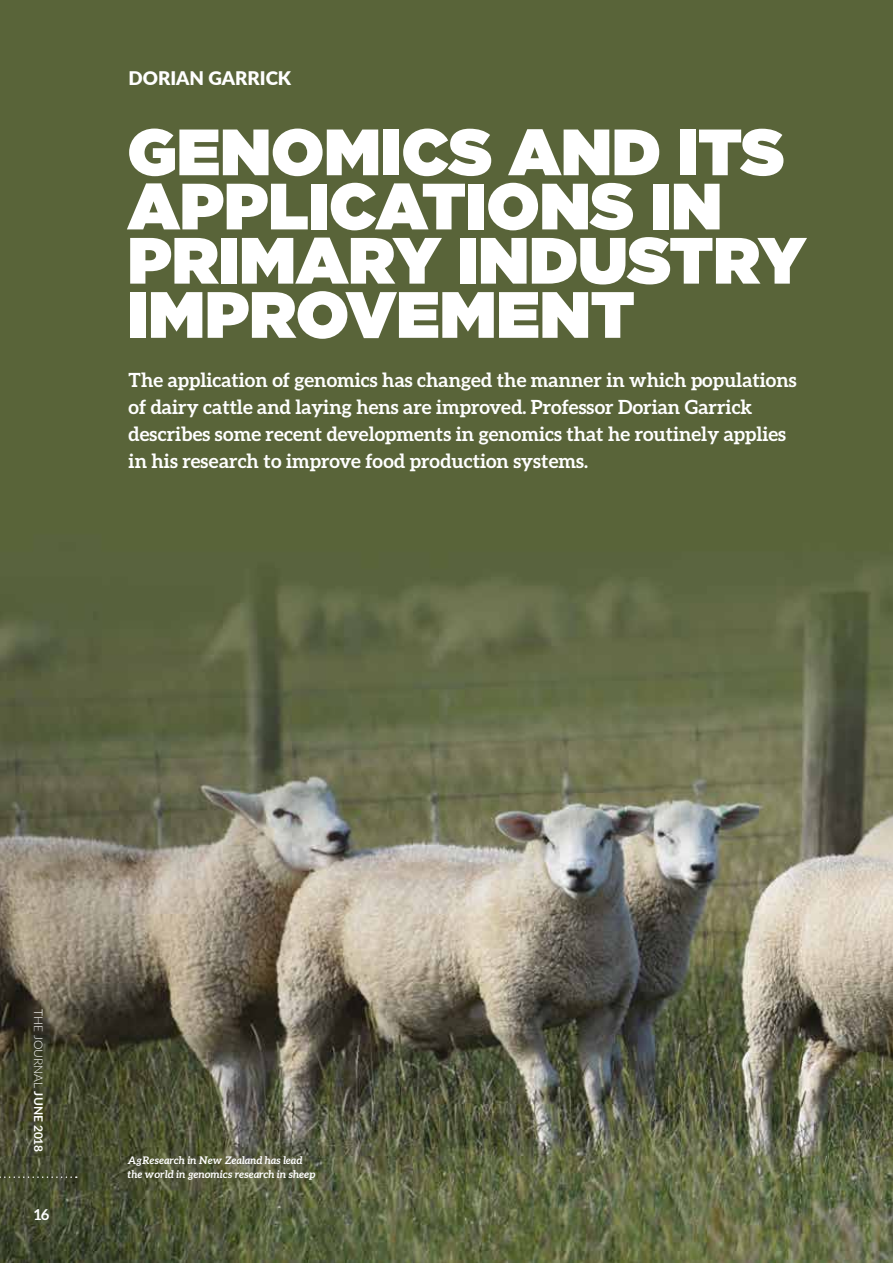
<style>
.page{position:relative;width:893px;height:1263px;background:#fff}
.page>*{position:absolute;margin:0;border:0;box-sizing:border-box;transform-origin:0 0}
.t1{font:900 65.25px/54.2px "Gotham";color:#fff}
.t2{font:700 19.5px/27px "Aleo";color:#fff}
.t3{font:900 18.75px "Lato";color:#fff}
.t4{font:700 15px "Aleo";color:#fff}
.t5{font:300 12px "Lato";color:#fff}
.t6{font:italic 700 10.5px/13.5px "Aleo";color:#fff}
.s1{font-weight:700}
</style>
<div class="page">
<img style="left:0;top:0;width:893px;height:1263px">
<svg style="left:0;top:1176px;width:77px;height:2px"></svg>
<p class="t3" style="left:129px;top:64px;width:164px">DORIAN GARRICK</p>
<h1 class="t1" style="left:128px;top:123px;width:680px">GENOMICS AND ITS<br>APPLICATIONS IN<br>PRIMARY INDUSTRY<br>IMPROVEMENT</h1>
<p class="t2" style="left:129px;top:366px;width:669px">The application of genomics has changed the manner in which populations of dairy cattle and laying hens are improved. Professor Dorian Garrick describes some recent developments in genomics that he routinely applies in his research to improve food production systems.</p>
<p class="t5" style="left:47px;top:1009px;width:145px;rotate:90deg">THE JOURNAL <span class="s1">JUNE 2018</span></p>
<p class="t4" style="left:34px;top:1206px;width:17px">16</p>
<p class="t6" style="left:128px;top:1154px;width:190px">AgResearch in New Zealand has lead the world in genomics research in sheep</p>
</div>
